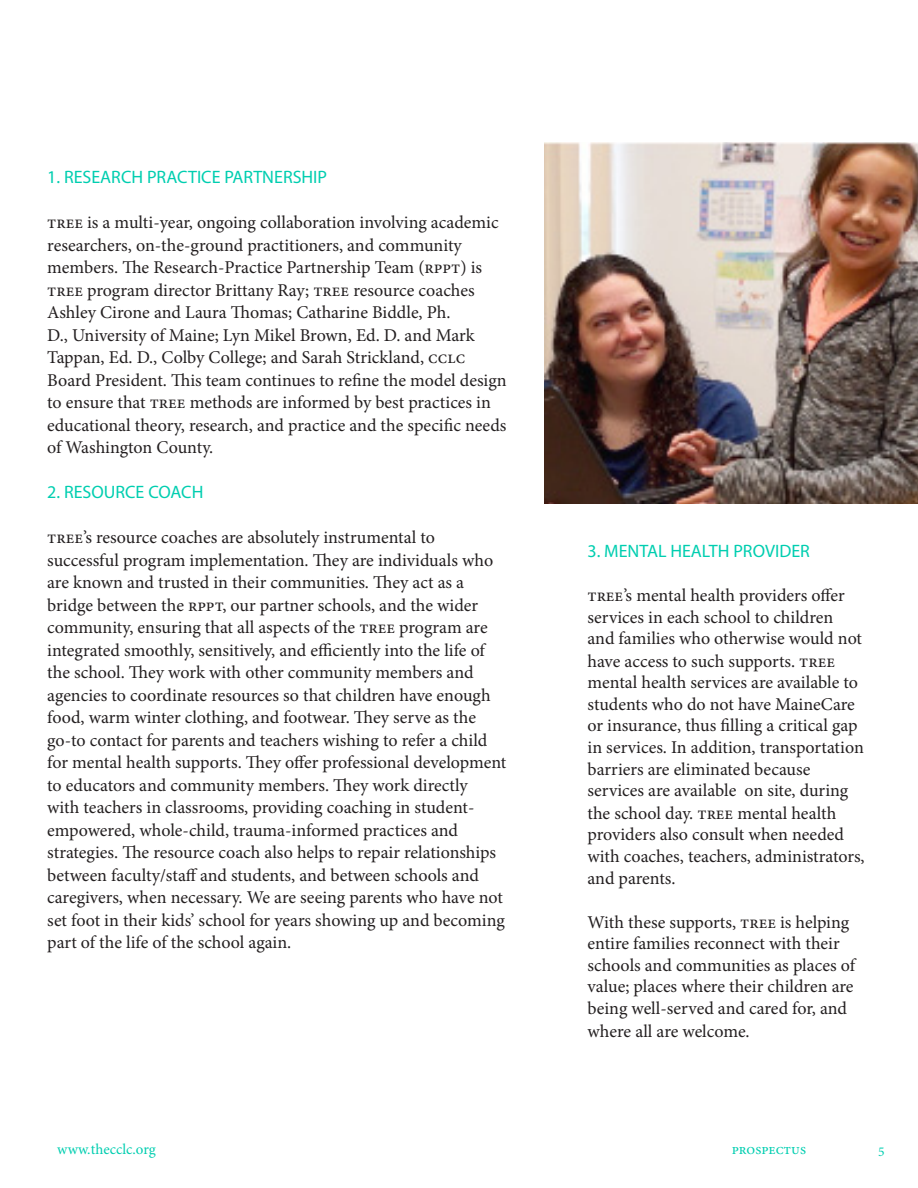
<style>
.page{position:relative;width:918px;height:1188px;background:#fff}
.page>*{position:absolute;margin:0;border:0;box-sizing:border-box;transform-origin:0 0}
.t1{font:18px/22.5px "Minion Pro";letter-spacing:-.005em;color:#231f20}
.t2{font:18px "Myriad Pro";color:#00ceb0}
.t3{font:15px "Minion Pro";color:#00ceb0}
.t4{font:13.5px "Minion Pro";color:#00ceb0}
</style>
<div class="page">
<img style="left:544px;top:143px;width:374px;height:360px">
<p class="t2" style="left:47px;top:166px;width:281px">1. RESEARCH PRACTICE PARTNERSHIP</p>
<p class="t1" style="left:47px;top:212px;width:461px">tree is a multi-year, ongoing collaboration involving academic researchers, on-the-ground practitioners, and community members. The Research-Practice Partnership Team (RPPT) is TREE program director Brittany Ray; TREE resource coaches Ashley Cirone and Laura Thomas; Catharine Biddle, Ph.<br>D., University of Maine; Lyn Mikel Brown, Ed. D. and Mark Tappan, Ed. D., Colby College; and Sarah Strickland, CCLC Board President. This team continues to refine the model design to ensure that TREE methods are informed by best practices in educational theory, research, and practice and the specific needs of Washington County.</p>
<p class="t2" style="left:47px;top:481px;width:158px">2. RESOURCE COACH</p>
<p class="t1" style="left:47px;top:527px;width:461px">tree’s resource coaches are absolutely instrumental to successful program implementation. They are individuals who are known and trusted in their communities. They act as a bridge between the RPPT, our partner schools, and the wider community, ensuring that all aspects of the TREE program are integrated smoothly, sensitively, and efficiently into the life of the school. They work with other community members and agencies to coordinate resources so that children have enough food, warm winter clothing, and footwear. They serve as the go-to contact for parents and teachers wishing to refer a child for mental health supports. They offer professional development to educators and community members. They work directly<br>with teachers in classrooms, providing coaching in student&shy;empowered, whole-child, trauma-informed practices and strategies. The resource coach also helps to repair relationships between faculty/staff and students, and between schools and caregivers, when necessary. We are seeing parents who have not set foot in their kids’ school for years showing up and becoming part of the life of the school again.</p>
<p class="t2" style="left:588px;top:540px;width:224px">3. MENTAL HEALTH PROVIDER</p>
<p class="t1" style="left:588px;top:584px;width:279px;line-height:21.8px">TREE’s mental health providers offer services in each school to children and families who otherwise would not have access to such supports. TREE mental health services are available to students who do not have MaineCare or insurance, thus filling a critical gap in services. In addition, transportation barriers are eliminated because services are available on site, during the school day. TREE mental health providers also consult when needed with coaches, teachers, administrators, and parents.</p>
<p class="t1" style="left:588px;top:911px;width:269px;line-height:21.8px">With these supports, TREE is helping entire families reconnect with their schools and communities as places of value; places where their children are being well-served and cared for, and where all are welcome.</p>
<p class="t3" style="left:57px;top:1139px;width:100px">www.thecclc.org</p>
<p class="t3" style="left:732px;top:1139px;width:76px">Prospectus</p>
<p class="t4" style="left:878px;top:1143px;width:8px">5</p>
</div>
